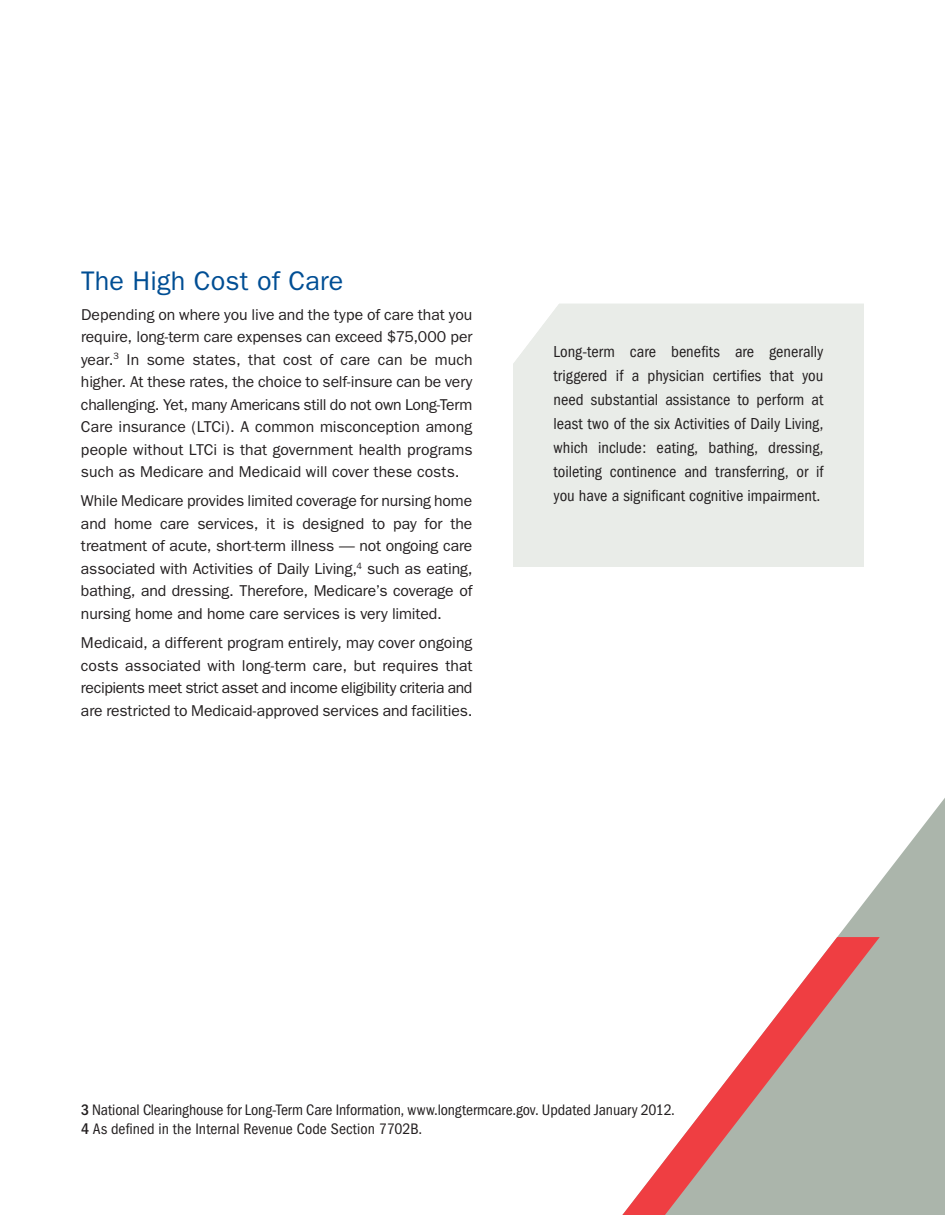
<style>
.page{position:relative;width:945px;height:1215px;background:#fff}
.page>*{position:absolute;margin:0;border:0;box-sizing:border-box;transform-origin:0 0}
.t1{font:27px "Franklin Gothic";letter-spacing:.005em;color:#004e94}
.t2{font:condensed 16.5px/24px "Franklin Gothic";color:#231f20;text-align:justify}
.t3{font:15.75px/22.5px "Franklin Gothic";letter-spacing:-.005em;color:#231f20;text-align:justify}
.t4{font:condensed 15.75px/18.9px "Franklin Gothic";color:#231f20}
.s1{font-weight:500}
</style>
<div class="page">
<div style="left:513px;top:304px;width:351px;height:263px;background:#e9ece8"></div>
<svg style="left:837px;top:798px;width:108px;height:417px;fill:#abb5ab"></svg>
<svg style="left:622px;top:937px;width:258px;height:278px"></svg>
<h1 class="t1" style="left:81px;top:272px;width:264px">The High Cost of Care</h1>
<p class="t3" style="left:81px;top:304px;width:393px">Depending on where you live and the type of care that you require, long-term care expenses can exceed $75,000 per year.<sup>3</sup> In some states, that cost of care can be much higher. At these rates, the choice to self-insure can be very challenging. Yet, many Americans still do not own Long-Term Care insurance (LTCi). A common misconception among people without LTCi is that government health programs such as Medicare and Medicaid will cover these costs.</p>
<p class="t3" style="left:81px;top:491px;width:393px">While Medicare provides limited coverage for nursing home and home care services, it is designed to pay for the treatment of acute, short-term illness — not ongoing care associated with Activities of Daily Living,<sup>4</sup> such as eating, bathing, and dressing. Therefore, Medicare’s coverage of nursing home and home care services is very limited.</p>
<p class="t3" style="left:81px;top:633px;width:393px">Medicaid, a different program entirely, may cover ongoing costs associated with long-term care, but requires that recipients meet strict asset and income eligibility criteria and are restricted to Medicaid-approved services and facilities.</p>
<p class="t2" style="left:554px;top:340px;width:272px">Long-term care benefits are generally triggered if a physician certifies that you need substantial assistance to perform at least two of the six Activities of Daily Living, which include: eating, bathing, dressing, toileting continence and transferring, or if you have a significant cognitive impairment.</p>
<p class="t4" style="left:81px;top:1102px;width:595px"><span class="s1">3</span> National Clearinghouse for Long-Term Care Information, www.longtermcare.gov. Updated January 2012.<br><span class="s1">4</span> As defined in the Internal Revenue Code Section 7702B.</p>
</div>
